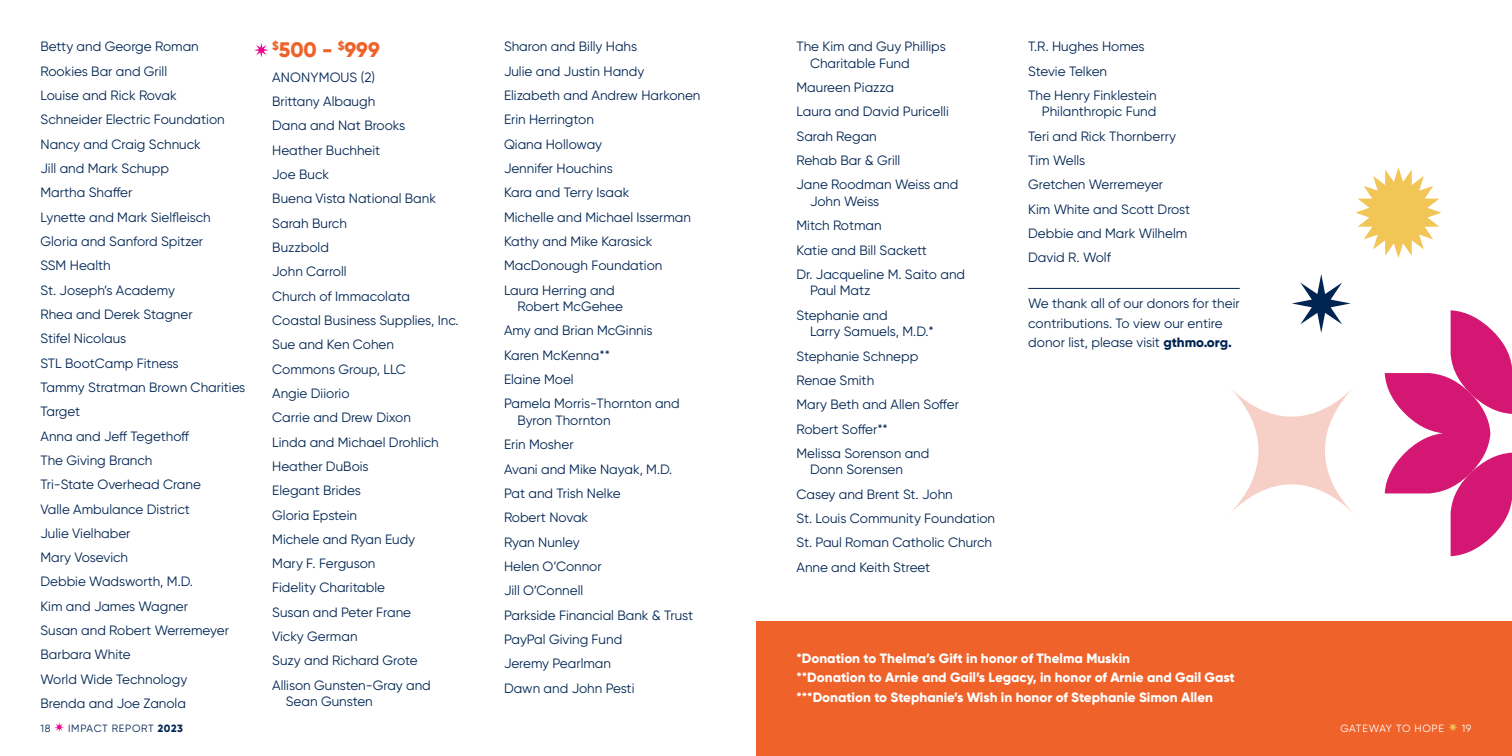
<style>
.page{position:relative;width:1512px;height:756px;background:#fff}
.page>*{position:absolute;margin:0;border:0;box-sizing:border-box;transform-origin:0 0}
.donor_list{font:800 21px "Gilroy";color:#ef622a}
.donor_list-2{font:13.5px/16.5px "Gilroy";color:#002553}
.Body_Copy{font:800 13.5px/19.5px "Gilroy";color:#fff}
.Body_Copy-2{font:13.5px/19.5px "Gilroy";color:#002553}
.t1{font:10.5px "Gilroy";letter-spacing:.065em;color:#002553}
.t2{font:10.5px "Gilroy";letter-spacing:.055em;color:#fff}
.s1{font-weight:800}
</style>
<div class="page">
<div style="left:756px;top:621px;width:756px;height:135px;background:#ef622a"></div>
<svg style="left:1292px;top:274px;width:59px;height:59px"></svg>
<svg style="left:1232px;top:389px;width:120px;height:123px"></svg>
<svg style="left:1355px;top:167px;width:86px;height:91px"></svg>
<svg style="left:1385px;top:310px;width:127px;height:246px"></svg>
<svg style="left:54px;top:722px;width:10px;height:10px"></svg>
<svg style="left:1448px;top:723px;width:10px;height:9px"></svg>
<svg style="left:254px;top:43px;width:15px;height:14px"></svg>
<hr style="left:1028px;top:288px;width:212px;height:1px;background:#002553">
<p class="donor_list-2" style="left:40px;top:38px;width:160px">Betty and George Roman</p>
<p class="donor_list-2" style="left:40px;top:63px;width:128px">Rookies Bar and Grill</p>
<p class="donor_list-2" style="left:40px;top:87px;width:138px">Louise and Rick Rovak</p>
<p class="donor_list-2" style="left:40px;top:111px;width:186px">Schneider Electric Foundation</p>
<p class="donor_list-2" style="left:40px;top:135px;width:162px">Nancy and Craig Schnuck</p>
<p class="donor_list-2" style="left:40px;top:160px;width:130px">Jill and Mark Schupp</p>
<p class="donor_list-2" style="left:40px;top:184px;width:93px">Martha Shaffer</p>
<p class="donor_list-2" style="left:40px;top:208px;width:172px">Lynette and Mark Sielfleisch</p>
<p class="donor_list-2" style="left:40px;top:233px;width:164px">Gloria and Sanford Spitzer</p>
<p class="donor_list-2" style="left:40px;top:257px;width:72px">SSM Health</p>
<p class="donor_list-2" style="left:40px;top:281px;width:136px">St. Joseph’s Academy</p>
<p class="donor_list-2" style="left:40px;top:306px;width:154px">Rhea and Derek Stagner</p>
<p class="donor_list-2" style="left:40px;top:330px;width:87px">Stifel Nicolaus</p>
<p class="donor_list-2" style="left:40px;top:354px;width:140px">STL BootCamp Fitness</p>
<p class="donor_list-2" style="left:40px;top:379px;width:206px">Tammy Stratman Brown Charities</p>
<p class="donor_list-2" style="left:40px;top:403px;width:41px">Target</p>
<p class="donor_list-2" style="left:40px;top:427px;width:150px">Anna and Jeff Tegethoff</p>
<p class="donor_list-2" style="left:40px;top:452px;width:113px">The Giving Branch</p>
<p class="donor_list-2" style="left:40px;top:476px;width:162px">Tri-State Overhead Crane</p>
<p class="donor_list-2" style="left:40px;top:500px;width:151px">Valle Ambulance District</p>
<p class="donor_list-2" style="left:40px;top:525px;width:92px">Julie Vielhaber</p>
<p class="donor_list-2" style="left:40px;top:549px;width:89px">Mary Vosevich</p>
<p class="donor_list-2" style="left:40px;top:573px;width:154px">Debbie Wadsworth, M.D.</p>
<p class="donor_list-2" style="left:40px;top:598px;width:149px">Kim and James Wagner</p>
<p class="donor_list-2" style="left:40px;top:622px;width:190px">Susan and Robert Werremeyer</p>
<p class="donor_list-2" style="left:40px;top:646px;width:92px">Barbara White</p>
<p class="donor_list-2" style="left:40px;top:671px;width:148px">World Wide Technology</p>
<p class="donor_list-2" style="left:40px;top:695px;width:147px">Brenda and Joe Zanola</p>
<p class="donor_list" style="left:272px;top:37px;width:109px"><sup>$</sup>500 - <sup>$</sup>999</p>
<p class="donor_list-2" style="left:272px;top:69px;width:104px">ANONYMOUS (2)</p>
<p class="donor_list-2" style="left:272px;top:93px;width:105px">Brittany Albaugh</p>
<p class="donor_list-2" style="left:272px;top:117px;width:134px">Dana and Nat Brooks</p>
<p class="donor_list-2" style="left:272px;top:142px;width:110px">Heather Buchheit</p>
<p class="donor_list-2" style="left:272px;top:166px;width:58px">Joe Buck</p>
<p class="donor_list-2" style="left:272px;top:190px;width:165px">Buena Vista National Bank</p>
<p class="donor_list-2" style="left:272px;top:214px;width:76px">Sarah Burch</p>
<p class="donor_list-2" style="left:272px;top:239px;width:58px">Buzzbold</p>
<p class="donor_list-2" style="left:272px;top:263px;width:76px">John Carroll</p>
<p class="donor_list-2" style="left:272px;top:287px;width:139px">Church of Immacolata</p>
<p class="donor_list-2" style="left:272px;top:312px;width:188px">Coastal Business Supplies, Inc.</p>
<p class="donor_list-2" style="left:272px;top:336px;width:123px">Sue and Ken Cohen</p>
<p class="donor_list-2" style="left:272px;top:360px;width:135px">Commons Group, LLC</p>
<p class="donor_list-2" style="left:272px;top:385px;width:79px">Angie Diiorio</p>
<p class="donor_list-2" style="left:272px;top:409px;width:140px">Carrie and Drew Dixon</p>
<p class="donor_list-2" style="left:272px;top:433px;width:168px">Linda and Michael Drohlich</p>
<p class="donor_list-2" style="left:272px;top:458px;width:98px">Heather DuBois</p>
<p class="donor_list-2" style="left:272px;top:482px;width:90px">Elegant Brides</p>
<p class="donor_list-2" style="left:272px;top:506px;width:86px">Gloria Epstein</p>
<p class="donor_list-2" style="left:272px;top:531px;width:144px">Michele and Ryan Eudy</p>
<p class="donor_list-2" style="left:272px;top:555px;width:105px">Mary F. Ferguson</p>
<p class="donor_list-2" style="left:272px;top:579px;width:114px">Fidelity Charitable</p>
<p class="donor_list-2" style="left:272px;top:604px;width:140px">Susan and Peter Frane</p>
<p class="donor_list-2" style="left:272px;top:628px;width:87px">Vicky German</p>
<p class="donor_list-2" style="left:272px;top:652px;width:147px">Suzy and Richard Grote</p>
<p class="donor_list-2" style="left:286px;top:677px;width:147px;text-indent:-14px">Allison Gunsten-Gray and<br>Sean Gunsten</p>
<p class="donor_list-2" style="left:504px;top:38px;width:135px">Sharon and Billy Hahs</p>
<p class="donor_list-2" style="left:504px;top:63px;width:142px">Julie and Justin Handy</p>
<p class="donor_list-2" style="left:504px;top:87px;width:198px">Elizabeth and Andrew Harkonen</p>
<p class="donor_list-2" style="left:504px;top:111px;width:91px">Erin Herrington</p>
<p class="donor_list-2" style="left:504px;top:135px;width:100px">Qiana Holloway</p>
<p class="donor_list-2" style="left:504px;top:160px;width:110px">Jennifer Houchins</p>
<p class="donor_list-2" style="left:504px;top:184px;width:127px">Kara and Terry Isaak</p>
<p class="donor_list-2" style="left:504px;top:208px;width:188px">Michelle and Michael Isserman</p>
<p class="donor_list-2" style="left:504px;top:233px;width:150px">Kathy and Mike Karasick</p>
<p class="donor_list-2" style="left:504px;top:257px;width:160px">MacDonough Foundation</p>
<p class="donor_list-2" style="left:518px;top:281px;width:107px;text-indent:-14px">Laura Herring and<br>Robert McGehee</p>
<p class="donor_list-2" style="left:504px;top:322px;width:150px">Amy and Brian McGinnis</p>
<p class="donor_list-2" style="left:504px;top:347px;width:108px">Karen McKenna**</p>
<p class="donor_list-2" style="left:504px;top:371px;width:71px">Elaine Moel</p>
<p class="donor_list-2" style="left:518px;top:395px;width:164px;text-indent:-14px">Pamela Morris-Thornton and<br>Byron Thornton</p>
<p class="donor_list-2" style="left:504px;top:436px;width:71px">Erin Mosher</p>
<p class="donor_list-2" style="left:504px;top:460px;width:170px">Avani and Mike Nayak, M.D.</p>
<p class="donor_list-2" style="left:504px;top:485px;width:118px">Pat and Trish Nelke</p>
<p class="donor_list-2" style="left:504px;top:509px;width:86px">Robert Novak</p>
<p class="donor_list-2" style="left:504px;top:533px;width:77px">Ryan Nunley</p>
<p class="donor_list-2" style="left:504px;top:558px;width:99px">Helen O’Connor</p>
<p class="donor_list-2" style="left:504px;top:582px;width:81px">Jill O’Connell</p>
<p class="donor_list-2" style="left:504px;top:606px;width:191px">Parkside Financial Bank &amp; Trust</p>
<p class="donor_list-2" style="left:504px;top:631px;width:120px">PayPal Giving Fund</p>
<p class="donor_list-2" style="left:504px;top:655px;width:109px">Jeremy Pearlman</p>
<p class="donor_list-2" style="left:504px;top:679px;width:132px">Dawn and John Pesti</p>
<p class="donor_list-2" style="left:810px;top:38px;width:137px;text-indent:-14px">The Kim and Guy Phillips<br>Charitable Fund</p>
<p class="donor_list-2" style="left:796px;top:79px;width:99px">Maureen Piazza</p>
<p class="donor_list-2" style="left:796px;top:103px;width:154px">Laura and David Puricelli</p>
<p class="donor_list-2" style="left:796px;top:128px;width:82px">Sarah Regan</p>
<p class="donor_list-2" style="left:796px;top:152px;width:105px">Rehab Bar &amp; Grill</p>
<p class="donor_list-2" style="left:810px;top:176px;width:150px;text-indent:-14px">Jane Roodman Weiss and<br>John Weiss</p>
<p class="donor_list-2" style="left:796px;top:217px;width:87px">Mitch Rotman</p>
<p class="donor_list-2" style="left:796px;top:241px;width:132px">Katie and Bill Sackett</p>
<p class="donor_list-2" style="left:810px;top:266px;width:157px;text-indent:-14px">Dr. Jacqueline M. Saito and<br>Paul Matz</p>
<p class="donor_list-2" style="left:810px;top:307px;width:125px;text-indent:-14px">Stephanie and<br>Larry Samuels, M.D.*</p>
<p class="donor_list-2" style="left:796px;top:347px;width:123px">Stephanie Schnepp</p>
<p class="donor_list-2" style="left:796px;top:372px;width:79px">Renae Smith</p>
<p class="donor_list-2" style="left:796px;top:396px;width:164px">Mary Beth and Allen Soffer</p>
<p class="donor_list-2" style="left:796px;top:420px;width:93px">Robert Soffer**</p>
<p class="donor_list-2" style="left:810px;top:445px;width:121px;text-indent:-14px">Melissa Sorenson and<br>Donn Sorensen</p>
<p class="donor_list-2" style="left:796px;top:486px;width:158px">Casey and Brent St. John</p>
<p class="donor_list-2" style="left:796px;top:510px;width:200px">St. Louis Community Foundation</p>
<p class="donor_list-2" style="left:796px;top:534px;width:197px">St. Paul Roman Catholic Church</p>
<p class="donor_list-2" style="left:796px;top:559px;width:135px">Anne and Keith Street</p>
<p class="donor_list-2" style="left:1028px;top:38px;width:118px">T.R. Hughes Homes</p>
<p class="donor_list-2" style="left:1028px;top:63px;width:80px">Stevie Telken</p>
<p class="donor_list-2" style="left:1028px;top:87px;width:130px;text-align:right">The Henry Finklestein<br>Philanthropic Fund</p>
<p class="donor_list-2" style="left:1028px;top:128px;width:149px">Teri and Rick Thornberry</p>
<p class="donor_list-2" style="left:1028px;top:152px;width:59px">Tim Wells</p>
<p class="donor_list-2" style="left:1028px;top:176px;width:136px">Gretchen Werremeyer</p>
<p class="donor_list-2" style="left:1028px;top:201px;width:163px">Kim White and Scott Drost</p>
<p class="donor_list-2" style="left:1028px;top:225px;width:161px">Debbie and Mark Wilhelm</p>
<p class="donor_list-2" style="left:1028px;top:249px;width:84px">David R. Wolf</p>
<p class="Body_Copy-2" style="left:1028px;top:294px;width:213px">We thank all of our donors for their contributions. To view our entire donor list, please visit <span class="s1">gthmo.org.</span></p>
<p class="Body_Copy" style="left:797px;top:648px;width:440px">*Donation to Thelma’s Gift in honor of Thelma Muskin<br>**Donation to Arnie and Gail’s Legacy, in honor of Arnie and Gail Gast ***Donation to Stephanie’s Wish in honor of Stephanie Simon Allen</p>
<p class="t1" style="left:40px;top:722px;width:11px">18</p>
<p class="t1" style="left:68px;top:722px;width:116px">IMPACT REPORT <span class="s1">2023</span></p>
<p class="t2" style="left:1340px;top:722px;width:105px">GATEWAY TO HOPE</p>
<p class="t2" style="left:1462px;top:722px;width:11px">19</p>
</div>
